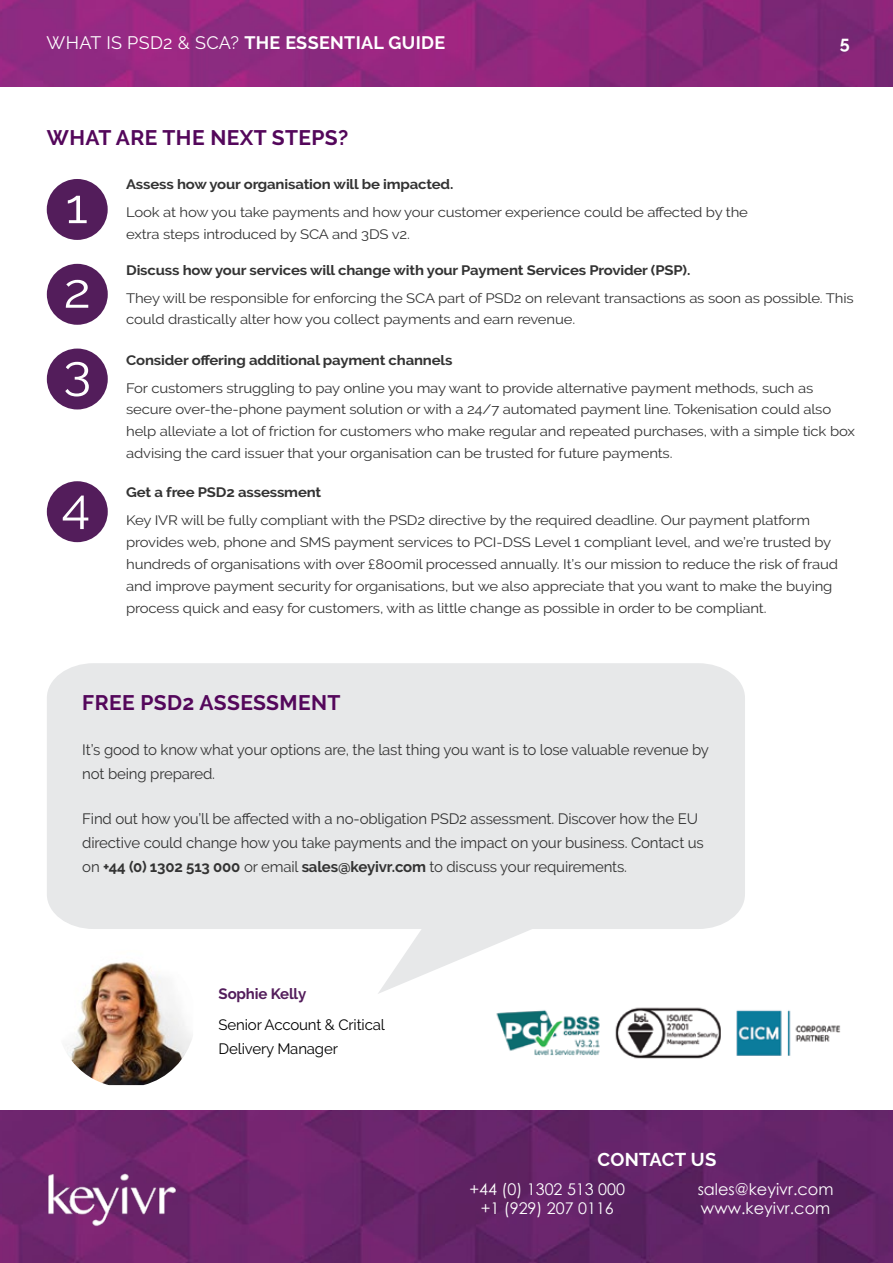
<style>
.page{position:relative;width:893px;height:1263px;background:#fff}
.page>*{position:absolute;margin:0;border:0;box-sizing:border-box;transform-origin:0 0}
.t1{font:700 21px "Raleway";letter-spacing:.02em;color:#54075b}
.t2{font:700 18.45px "Raleway";letter-spacing:.01em;color:#fff}
.t3{font:700 18px "Raleway";letter-spacing:.02em;color:#fff}
.t4{font:16.05px/19.4px "Century Gothic";color:#fff}
.t5{font:15px/24px "Raleway";letter-spacing:-.01em;color:#333}
.t6{font:15px/24px "Raleway";letter-spacing:-.01em;color:#000}
.t7{font:700 15px "Raleway";letter-spacing:-.01em;color:#531d5b}
.t8{font:13.65px/21.9px "Raleway";letter-spacing:-.01em;color:#333;scale:1.09 1}
.t9{font:700 13.65px "Raleway";letter-spacing:-.01em;color:#333;scale:1.09 1}
.s1{font-weight:400}
.s2{font-weight:700}
</style>
<div class="page">
<img style="left:0;top:0;width:893px;height:1263px">
<div style="left:0;top:88px;width:893px;height:1022px;background:#fff"></div>
<img style="left:35px;top:1160px;width:152px;height:81px">
<svg style="left:47px;top:663px;width:698px;height:331px;fill:#e7e8e9"></svg>
<img style="left:496px;top:1007px;width:345px;height:52px">
<div style="left:47px;top:179px;width:61px;height:61px;background:#531d5b;border-radius:50%"></div>
<svg style="left:68px;top:196px;width:19px;height:27px"></svg>
<div style="left:47px;top:264px;width:61px;height:61px;background:#531d5b;border-radius:50%"></div>
<svg style="left:66px;top:280px;width:22px;height:28px"></svg>
<div style="left:47px;top:349px;width:61px;height:60px;background:#531d5b;border-radius:50%"></div>
<svg style="left:65px;top:362px;width:24px;height:34px"></svg>
<div style="left:47px;top:481px;width:61px;height:61px;background:#531d5b;border-radius:50%"></div>
<svg style="left:63px;top:495px;width:25px;height:34px"></svg>
<img style="left:57px;top:949px;width:136px;height:136px">
<h3 class="t3" style="left:47px;top:32px;width:400px"><span class="s1">WHAT IS PSD2 &amp; SCA?</span> THE ESSENTIAL GUIDE</h3>
<h3 class="t3" style="left:840px;top:32px;width:11px">5</h3>
<h1 class="t1" style="left:47px;top:126px;width:303px">WHAT ARE THE NEXT STEPS?</h1>
<p class="t9" style="left:126px;top:177px;width:302px">Assess how your organisation will be impacted.</p>
<p class="t8" style="left:126px;top:201px;width:572px">Look at how you take payments and how your customer experience could be affected by the extra steps introduced by SCA and 3DS v2.</p>
<p class="t9" style="left:126px;top:262px;width:519px">Discuss how your services will change with your Payment Services Provider (PSP).</p>
<p class="t8" style="left:126px;top:287px;width:669px">They will be responsible for enforcing the SCA part of PSD2 on relevant transactions as soon as possible. This could drastically alter how you collect payments and earn revenue.</p>
<p class="t9" style="left:126px;top:352px;width:301px">Consider offering additional payment channels</p>
<p class="t8" style="left:126px;top:377px;width:670px">For customers struggling to pay online you may want to provide alternative payment methods, such as secure over-the-phone payment solution or with a 24/7 automated payment line. Tokenisation could also help alleviate a lot of friction for customers who make regular and repeated purchases, with a simple tick box advising the card issuer that your organisation can be trusted for future payments.</p>
<p class="t9" style="left:126px;top:485px;width:181px">Get a free PSD2 assessment</p>
<p class="t8" style="left:126px;top:509px;width:655px">Key IVR will be fully compliant with the PSD2 directive by the required deadline. Our payment platform provides web, phone and SMS payment services to PCI-DSS Level 1 compliant level, and we’re trusted by hundreds of organisations with over £800mil processed annually. It’s our mission to reduce the risk of fraud and improve payment security for organisations, but we also appreciate that you want to make the buying process quick and easy for customers, with as little change as possible in order to be compliant.</p>
<h1 class="t1" style="left:82px;top:691px;width:260px">FREE PSD2 ASSESSMENT</h1>
<p class="t5" style="left:82px;top:738px;width:628px">It’s good to know what your options are, the last thing you want is to lose valuable revenue by not being prepared.</p>
<p class="t5" style="left:82px;top:807px;width:623px">Find out how you’ll be affected with a no-obligation PSD2 assessment. Discover how the EU directive could change how you take payments and the impact on your business. Contact us on <span class="s2">+44 (0) 1302 513 000</span> or email <span class="s2">sales@keyivr.com</span> to discuss your requirements.</p>
<p class="t7" style="left:219px;top:985px;width:89px">Sophie Kelly</p>
<p class="t6" style="left:219px;top:1013px;width:168px">Senior Account &amp; Critical<br>Delivery Manager</p>
<h2 class="t2" style="left:597px;top:1149px;width:120px">CONTACT US</h2>
<p class="t4" style="left:698px;top:1179px;width:137px">sales@keyivr.com www.keyivr.com</p>
<p class="t4" style="left:469px;top:1179px;width:157px;text-align:center">+44 (0) 1302 513 000 +1 (929) 207 0116</p>
</div>
